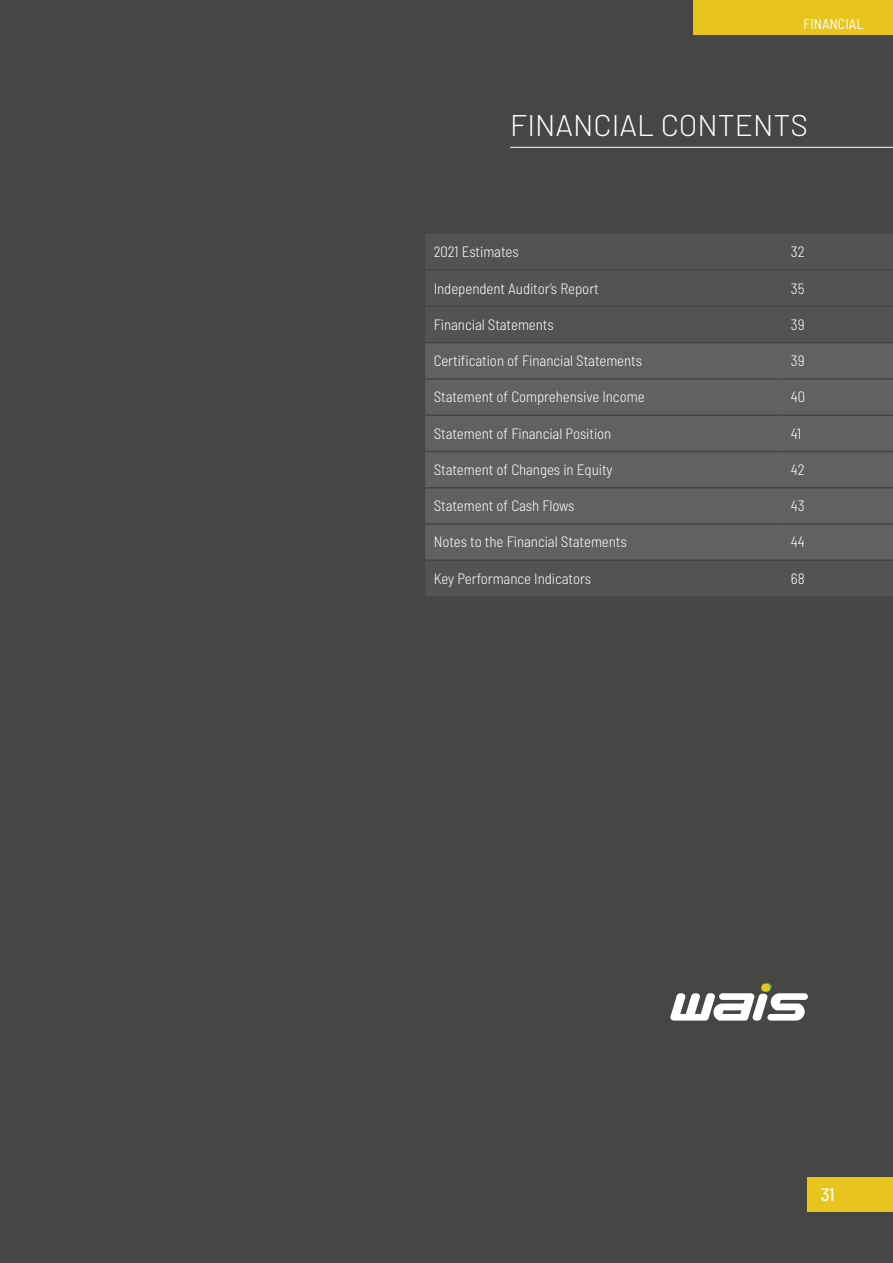
<style>
.page{position:relative;width:893px;height:1263px;background:#464645}
.page>*{position:absolute;margin:0;border:0;box-sizing:border-box;transform-origin:0 0}
.t1{font:300 30px "Barlow";color:#fff}
.t2{font:500 semi-condensed 18px "Barlow";color:#fff}
.t3{font:300 semi-condensed 15px "Barlow";letter-spacing:-.005em;color:#fff}
.t4{font:semi-condensed 14.25px "Barlow";color:#fff}
</style>
<div class="page">
<hr style="left:510px;top:147px;width:383px;height:1px;background:#fff">
<div style="left:426px;top:234px;width:467px;height:362px;background:#545352"></div>
<div style="left:425px;top:343px;width:468px;height:216px;background:#636160"></div>
<hr style="left:425px;top:269px;width:357px;height:2px;background:#464645">
<hr style="left:782px;top:269px;width:111px;height:2px;background:#464645">
<hr style="left:425px;top:306px;width:357px;height:1px;background:#464645">
<hr style="left:782px;top:306px;width:111px;height:1px;background:#464645">
<hr style="left:425px;top:342px;width:357px;height:1px;background:#464645">
<hr style="left:782px;top:342px;width:111px;height:1px;background:#464645">
<hr style="left:425px;top:378px;width:357px;height:2px;background:#464645">
<hr style="left:782px;top:378px;width:111px;height:2px;background:#464645">
<hr style="left:425px;top:414px;width:357px;height:2px;background:#464645">
<hr style="left:782px;top:414px;width:111px;height:2px;background:#464645">
<hr style="left:425px;top:451px;width:357px;height:1px;background:#464645">
<hr style="left:782px;top:451px;width:111px;height:1px;background:#464645">
<hr style="left:425px;top:487px;width:357px;height:1px;background:#464645">
<hr style="left:782px;top:487px;width:111px;height:1px;background:#464645">
<hr style="left:425px;top:523px;width:357px;height:2px;background:#464645">
<hr style="left:782px;top:523px;width:111px;height:2px;background:#464645">
<hr style="left:425px;top:559px;width:357px;height:2px;background:#464645">
<hr style="left:782px;top:559px;width:111px;height:2px;background:#464645">
<svg style="left:670px;top:983px;width:138px;height:37px"></svg>
<div style="left:693px;top:0;width:200px;height:34px;background:#e8c51e"></div>
<div style="left:808px;top:1178px;width:85px;height:34px;background:#e8c51e"></div>
<p class="t4" style="left:803px;top:15px;width:61px">FINANCIAL</p>
<h1 class="t1" style="left:510px;top:107px;width:299px">FINANCIAL CONTENTS</h1>
<p class="t3" style="left:434px;top:243px;width:86px">2021 Estimates</p>
<p class="t3" style="left:791px;top:243px;width:15px">32</p>
<p class="t3" style="left:434px;top:279px;width:167px">Independent Auditor’s Report</p>
<p class="t3" style="left:791px;top:279px;width:15px">35</p>
<p class="t3" style="left:434px;top:315px;width:122px">Financial Statements</p>
<p class="t3" style="left:791px;top:315px;width:15px">39</p>
<p class="t3" style="left:434px;top:351px;width:210px">Certification of Financial Statements</p>
<p class="t3" style="left:791px;top:351px;width:15px">39</p>
<p class="t3" style="left:434px;top:388px;width:212px">Statement of Comprehensive Income</p>
<p class="t3" style="left:791px;top:388px;width:16px">40</p>
<p class="t3" style="left:434px;top:424px;width:179px">Statement of Financial Position</p>
<p class="t3" style="left:791px;top:424px;width:12px">41</p>
<p class="t3" style="left:434px;top:460px;width:180px">Statement of Changes in Equity</p>
<p class="t3" style="left:791px;top:460px;width:15px">42</p>
<p class="t3" style="left:434px;top:496px;width:142px">Statement of Cash Flows</p>
<p class="t3" style="left:791px;top:496px;width:15px">43</p>
<p class="t3" style="left:434px;top:533px;width:195px">Notes to the Financial Statements</p>
<p class="t3" style="left:791px;top:533px;width:15px">44</p>
<p class="t3" style="left:434px;top:569px;width:159px">Key Performance Indicators</p>
<p class="t3" style="left:791px;top:569px;width:15px">68</p>
<p class="t2" style="left:821px;top:1183px;width:15px">31</p>
</div>
